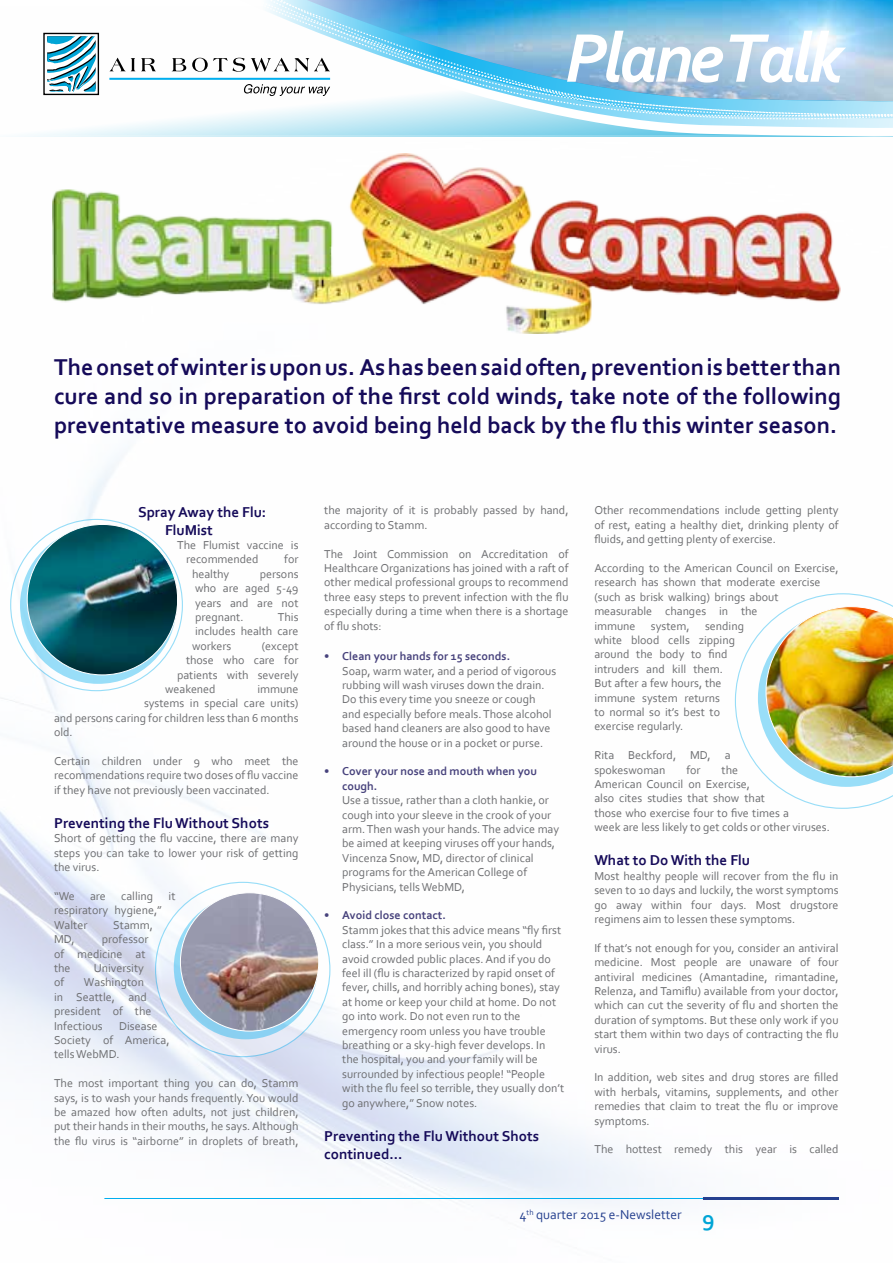
<style>
.page{position:relative;width:893px;height:1263px;background:#fff}
.page>*{position:absolute;margin:0;border:0;box-sizing:border-box;transform-origin:0 0}
.t1{font:700 24px/28.8px "Corbel";color:#150a59;text-align:justify}
.t2{font:700 15px/18px "Corbel";color:#150a59}
.t3{font:13.5px "Corbel";color:#25408f}
.t4{font:12px/14.4px "Corbel";color:#6d6e71}
.t5{font:700 12px/14.4px "Corbel";color:#47427c}
.s1{font-weight:700;font-size:22.65px;color:#00a5d6}
</style>
<div class="page">
<svg style="left:35px;top:0;width:858px;height:135px"></svg>
<img style="left:0;top:135px;width:893px;height:1071px">
<img style="left:52px;top:154px;width:789px;height:180px">
<svg style="left:10px;top:519px;width:173px;height:172px"></svg>
<svg style="left:20px;top:527px;width:157px;height:157px"></svg>
<img style="left:27px;top:524px;width:150px;height:151px">
<svg style="left:155px;top:882px;width:175px;height:175px;fill:#e7edf9"></svg>
<svg style="left:173px;top:895px;width:145px;height:145px"></svg>
<img style="left:180px;top:893px;width:139px;height:138px">
<img style="left:735px;top:592px;width:158px;height:218px">
<hr style="left:104px;top:1198px;width:735px;height:1px;background:#00aeef">
<hr style="left:703px;top:1197px;width:136px;height:3px;background:#25408f">
<h1 class="t1" style="left:54px;top:352px;width:788px">The onset of winter is upon us. As has been said often, prevention is better than cure and so in preparation of the first cold winds, take note of the following preventative measure to avoid being held back by the flu this winter season.</h1>
<p class="t2" style="left:165px;top:502px;width:103px;text-indent:-27px">Spray Away the Flu:<br>FluMist</p>
<p class="t4" style="left:186px;top:537px;width:114px;text-indent:-9px">The Flumist vaccine is recommended</p>
<p class="t4" style="left:284px;top:552px;width:16px">for</p>
<p class="t4" style="left:192px;top:566px;width:39px">healthy</p>
<p class="t4" style="left:195px;top:566px;width:105px;text-align:justify;text-indent:65px">persons who are aged 5-49 years and are not pregnant.</p>
<p class="t4" style="left:192px;top:609px;width:108px;text-align:justify;text-indent:86px">This includes health care workers</p>
<p class="t4" style="left:262px;top:638px;width:38px">(except</p>
<p class="t4" style="left:186px;top:653px;width:114px">those who care for</p>
<p class="t4" style="left:177px;top:667px;width:123px">patients with severely</p>
<p class="t4" style="left:165px;top:681px;width:52px">weakened</p>
<p class="t4" style="left:257px;top:681px;width:43px">immune</p>
<p class="t4" style="left:144px;top:696px;width:156px">systems in special care units)</p>
<p class="t4" style="left:54px;top:710px;width:246px">and persons caring for children less than 6 months</p>
<p class="t4" style="left:54px;top:725px;width:20px">old.</p>
<p class="t4" style="left:54px;top:753px;width:246px;text-align:justify">Certain children under 9 who meet the recommendations require two doses of flu vaccine if they have not previously been vaccinated.</p>
<p class="t2" style="left:54px;top:814px;width:217px">Preventing the Flu Without Shots</p>
<p class="t4" style="left:54px;top:831px;width:246px;text-align:justify">Short of getting the flu vaccine, there are many steps you can take to lower your risk of getting the virus.</p>
<p class="t4" style="left:54px;top:888px;width:22px">“We</p>
<p class="t4" style="left:90px;top:888px;width:17px">are</p>
<p class="t4" style="left:121px;top:888px;width:34px">calling</p>
<p class="t4" style="left:169px;top:888px;width:8px">it</p>
<p class="t4" style="left:54px;top:903px;width:110px">respiratory hygiene,”<br>Walter</p>
<p class="t4" style="left:113px;top:917px;width:41px">Stamm,</p>
<p class="t4" style="left:54px;top:932px;width:96px;text-indent:48px">professor of medicine at the</p>
<p class="t4" style="left:54px;top:932px;width:22px">MD,</p>
<p class="t4" style="left:94px;top:960px;width:52px">University</p>
<p class="t4" style="left:54px;top:975px;width:12px">of</p>
<p class="t4" style="left:54px;top:975px;width:99px;text-indent:30px">Washington in Seattle, and president of the<br>Infectious</p>
<p class="t4" style="left:54px;top:1018px;width:117px;text-indent:65px">Disease<br>Society of America, tells WebMD.</p>
<p class="t4" style="left:54px;top:1076px;width:246px;text-align:justify">The most important thing you can do, Stamm says, is to wash your hands frequently. You would be amazed how often adults, not just children, put their hands in their mouths, he says. Although the flu virus is “airborne” in droplets of breath,</p>
<p class="t4" style="left:324px;top:503px;width:246px">the majority of it is probably passed by hand, according to Stamm.</p>
<p class="t4" style="left:324px;top:546px;width:246px;text-align:justify">The Joint Commission on Accreditation of Healthcare Organizations has joined with a raft of other medical professional groups to recommend three easy steps to prevent infection with the flu especially during a time when there is a shortage of flu shots:</p>
<p class="t5" style="left:324px;top:649px;width:188px">• Clean your hands for 15 seconds.</p>
<p class="t4" style="left:342px;top:663px;width:216px">Soap, warm water, and a period of vigorous rubbing will wash viruses down the drain.<br>Do this every time you sneeze or cough and especially before meals. Those alcohol based hand cleaners are also good to have around the house or in a pocket or purse.</p>
<p class="t5" style="left:342px;top:764px;width:196px;text-indent:-18px">• Cover your nose and mouth when you cough.</p>
<p class="t4" style="left:342px;top:793px;width:219px">Use a tissue, rather than a cloth hankie, or cough into your sleeve in the crook of your arm. Then wash your hands. The advice may be aimed at keeping viruses off your hands, Vincenza Snow, MD, director of clinical programs for the American College of Physicians, tells WebMD,</p>
<p class="t5" style="left:324px;top:908px;width:123px">• Avoid close contact.</p>
<p class="t4" style="left:342px;top:922px;width:223px">Stamm jokes that this advice means “fly first class.” In a more serious vein, you should avoid crowded public places. And if you do feel ill (flu is characterized by rapid onset of fever, chills, and horribly aching bones), stay at home or keep your child at home. Do not go into work. Do not even run to the emergency room unless you have trouble breathing or a sky-high fever develops. In the hospital, you and your family will be surrounded by infectious people! “People with the flu feel so terrible, they usually don’t go anywhere,” Snow notes.</p>
<p class="t2" style="left:324px;top:1126px;width:217px">Preventing the Flu Without Shots continued...</p>
<p class="t4" style="left:594px;top:503px;width:246px;text-align:justify">Other recommendations include getting plenty of rest, eating a healthy diet, drinking plenty of fluids, and getting plenty of exercise.</p>
<p class="t4" style="left:594px;top:560px;width:246px">According to the American Council on Exercise, research has shown that moderate exercise (such as brisk walking) brings about measurable changes in the<br>immune</p>
<p class="t4" style="left:594px;top:618px;width:151px;text-indent:111px">sending white blood cells zipping around the body to find intruders and kill them.<br>But after a few hours, the immune system returns<br>to normal so it’s best to exercise regularly.</p>
<p class="t4" style="left:594px;top:748px;width:138px">Rita Beckford, MD, a spokeswoman</p>
<p class="t4" style="left:651px;top:618px;width:40px">system,</p>
<p class="t4" style="left:686px;top:762px;width:16px">for</p>
<p class="t4" style="left:594px;top:762px;width:237px;text-indent:127px">the<br>American Council on Exercise,<br>also cites studies that show that<br>those who exercise four to five times a<br>week are less likely to get colds or other viruses.</p>
<p class="t2" style="left:594px;top:851px;width:157px">What to Do With the Flu</p>
<p class="t4" style="left:594px;top:868px;width:246px;text-align:justify">Most healthy people will recover from the flu in seven to 10 days and luckily, the worst symptoms go away within four days. Most drugstore regimens aim to lessen these symptoms.</p>
<p class="t4" style="left:594px;top:940px;width:246px;text-align:justify">If that’s not enough for you, consider an antiviral medicine. Most people are unaware of four antiviral medicines (Amantadine, rimantadine, Relenza, and Tamiflu) available from your doctor, which can cut the severity of flu and shorten the duration of symptoms. But these only work if you start them within two days of contracting the flu virus.</p>
<p class="t4" style="left:594px;top:1070px;width:246px;text-align:justify">In addition, web sites and drug stores are filled with herbals, vitamins, supplements, and other remedies that claim to treat the flu or improve symptoms.</p>
<p class="t4" style="left:594px;top:1142px;width:246px">The hottest remedy this year is called</p>
<p class="t3" style="left:520px;top:1206px;width:196px">4<sup>th</sup> quarter 2015 e-Newsletter <span class="s1">9</span></p>
</div>
